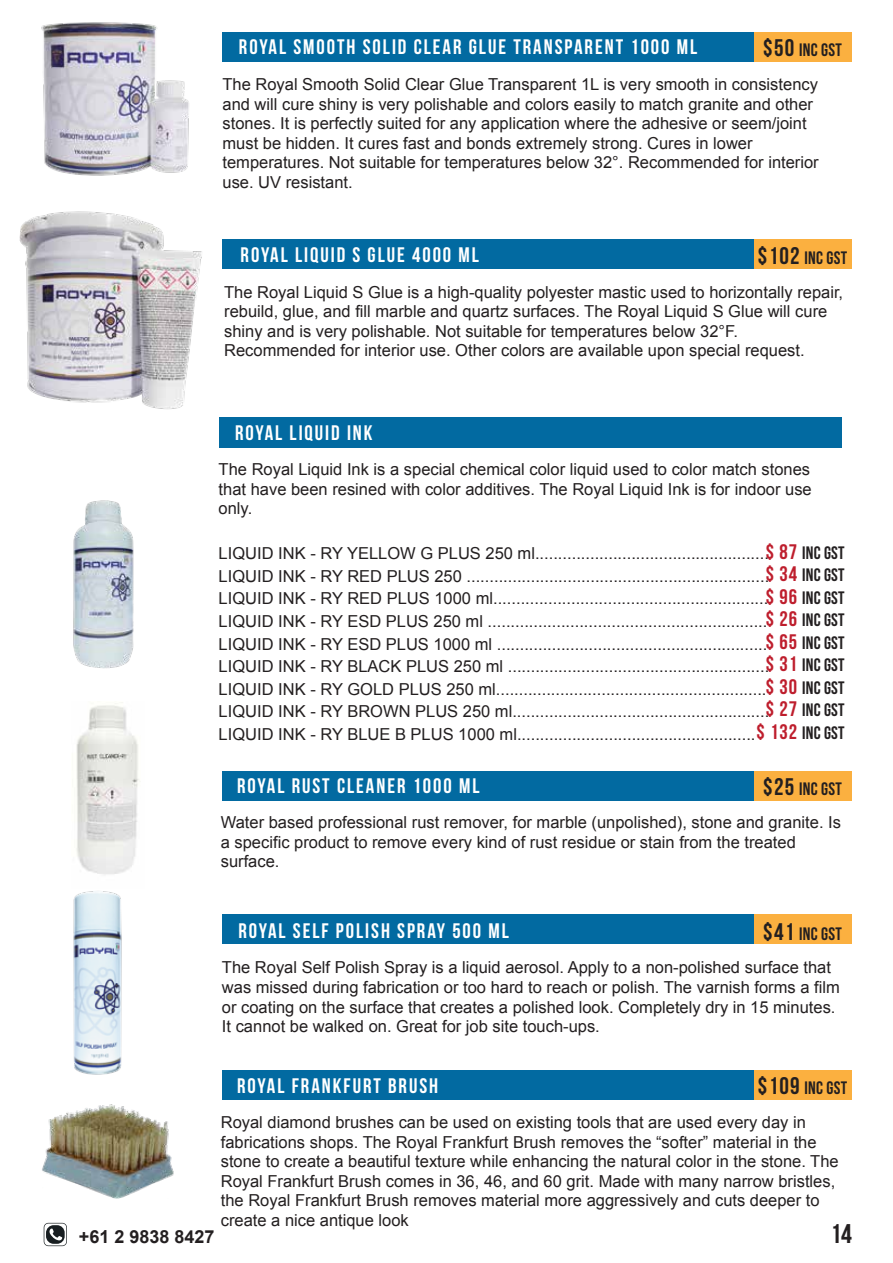
<style>
.page{position:relative;width:893px;height:1263px;background:#fff}
.page>*{position:absolute;margin:0;border:0;box-sizing:border-box;transform-origin:0 0}
.t1{font:27px "UTM Bebas";color:#231f20}
.t2{font:21px "Bebas Neue";letter-spacing:.095em;color:#fff}
.t3{font:700 18px/22.5px "Bebas Neue";letter-spacing:.015em;color:#231f20}
.t4{font:700 18px "Arial";color:#231f20}
.t5{font:16.5px/19.5px "Arial";color:#231f20}
.s1{font-size:24px}
.s2{font-family:"Bebas Neue";font-weight:700;font-size:21px;color:#be1e2d}
.s3{font-family:"Bebas Neue";font-weight:700;font-size:18px}
.s4{font-size:21px;color:#be1e2d}
</style>
<div class="page">
<div style="left:754px;top:33px;width:97px;height:29px;background:#fbb040"></div>
<div style="left:222px;top:33px;width:532px;height:29px;background:#026aa1"></div>
<div style="left:754px;top:240px;width:97px;height:29px;background:#fbb040"></div>
<div style="left:222px;top:240px;width:532px;height:29px;background:#026aa1"></div>
<div style="left:754px;top:771px;width:97px;height:29px;background:#fbb040"></div>
<div style="left:222px;top:771px;width:532px;height:29px;background:#026aa1"></div>
<div style="left:754px;top:915px;width:97px;height:29px;background:#fbb040"></div>
<div style="left:222px;top:915px;width:532px;height:29px;background:#026aa1"></div>
<div style="left:754px;top:1070px;width:97px;height:29px;background:#fbb040"></div>
<div style="left:222px;top:1070px;width:532px;height:29px;background:#026aa1"></div>
<img style="left:73px;top:500px;width:61px;height:169px">
<img style="left:20px;top:211px;width:182px;height:198px">
<img style="left:73px;top:891px;width:49px;height:184px">
<img style="left:41px;top:22px;width:148px;height:154px">
<div style="left:219px;top:418px;width:622px;height:30px;background:#026aa1"></div>
<img style="left:42px;top:1104px;width:132px;height:94px">
<img style="left:76px;top:702px;width:63px;height:173px">
<svg style="left:44px;top:1223px;width:23px;height:23px"></svg>
<p class="t2" style="left:239px;top:36px;width:460px">ROYAL SMOOTH SOLID CLEAR GLUE TRANSPARENT 1000 ML</p>
<p class="t3" style="left:763px;top:38px;width:80px"><span class="s1">$50</span> INC GST</p>
<p class="t5" style="left:222px;top:75px;width:598px">The Royal Smooth Solid Clear Glue Transparent 1L is very smooth in consistency and will cure shiny is very polishable and colors easily to match granite and other stones. It is perfectly suited for any application where the adhesive or seem/joint must be hidden. It cures fast and bonds extremely strong. Cures in lower temperatures. Not suitable for temperatures below 32°. Recommended for interior use. UV resistant.</p>
<p class="t2" style="left:241px;top:243px;width:240px">ROYAL LIQUID S GLUE 4000 ML</p>
<p class="t3" style="left:758px;top:246px;width:91px"><span class="s1">$102</span> INC GST</p>
<p class="t5" style="left:224px;top:282px;width:620px">The Royal Liquid S Glue is a high-quality polyester mastic used to horizontally repair, rebuild, glue, and fill marble and quartz surfaces. The Royal Liquid S Glue will cure shiny and is very polishable. Not suitable for temperatures below 32°F.<br>Recommended for interior use. Other colors are available upon special request.</p>
<p class="t2" style="left:235px;top:421px;width:139px">ROYAL LIQUID INK</p>
<p class="t5" style="left:219px;top:460px;width:595px;text-align:justify">The Royal Liquid Ink is a special chemical color liquid used to color match stones that have been resined with color additives. The Royal Liquid Ink is for indoor use only.</p>
<p class="t5" style="left:219px;top:543px;width:628px;line-height:22.5px">LIQUID INK - RY YELLOW G PLUS 250 ml...................................................<br>LIQUID INK - RY RED PLUS 250 ..................................................................<br>LIQUID INK - RY RED PLUS 1000 ml............................................................<span class="s2">$ 96</span> <span class="s3">INC GST </span>LIQUID INK - RY ESD PLUS 250 ml .............................................................<span class="s2">$ 26</span> <span class="s3">INC GST </span>LIQUID INK - RY ESD PLUS 1000 ml ...........................................................<span class="s2">$ 65</span> <span class="s3">INC GST </span>LIQUID INK - RY BLACK PLUS 250 ml .........................................................<br>LIQUID INK - RY GOLD PLUS 250 ml...........................................................<span class="s2">$ 30</span> <span class="s3">INC GST </span>LIQUID INK - RY BROWN PLUS 250 ml........................................................<br>LIQUID INK - RY BLUE B PLUS 1000 ml....................................................<span class="s2">$ 132</span> <span class="s3">INC GST</span></p>
<p class="t3" style="left:766px;top:541px;width:80px"><span class="s4">$ 87</span> INC GST <span class="s4">$ 34</span> INC GST</p>
<p class="t3" style="left:766px;top:653px;width:80px"><span class="s4">$ 31</span> INC GST</p>
<p class="t3" style="left:766px;top:698px;width:80px"><span class="s4">$ 27</span> INC GST</p>
<p class="t2" style="left:237px;top:774px;width:244px">ROYAL RUST CLEANER 1000 ML</p>
<p class="t3" style="left:763px;top:777px;width:80px"><span class="s1">$25</span> INC GST</p>
<p class="t5" style="left:221px;top:813px;width:622px">Water based professional rust remover, for marble (unpolished), stone and granite. Is a specific product to remove every kind of rust residue or stain from the treated surface.</p>
<p class="t2" style="left:238px;top:919px;width:272px">ROYAL SELF POLISH SPRAY 500 ML</p>
<p class="t3" style="left:763px;top:922px;width:80px"><span class="s1">$41</span> INC GST</p>
<p class="t5" style="left:222px;top:958px;width:619px">The Royal Self Polish Spray is a liquid aerosol. Apply to a non-polished surface that was missed during fabrication or too hard to reach or polish. The varnish forms a film or coating on the surface that creates a polished look. Completely dry in 15 minutes.<br>It cannot be walked on. Great for job site touch-ups.</p>
<p class="t2" style="left:237px;top:1074px;width:202px">ROYAL FRANKFURT BRUSH</p>
<p class="t3" style="left:758px;top:1077px;width:91px"><span class="s1">$109</span> INC GST</p>
<p class="t5" style="left:221px;top:1113px;width:619px">Royal diamond brushes can be used on existing tools that are used every day in fabrications shops. The Royal Frankfurt Brush removes the “softer” material in the stone to create a beautiful texture while enhancing the natural color in the stone. The Royal Frankfurt Brush comes in 36, 46, and 60 grit. Made with many narrow bristles, the Royal Frankfurt Brush removes material more aggressively and cuts deeper to create a nice antique look</p>
<h1 class="t1" style="left:830px;top:1214px;width:23px">14</h1>
<p class="t4" style="left:79px;top:1225px;width:137px">+61 2 9838 8427</p>
</div>
